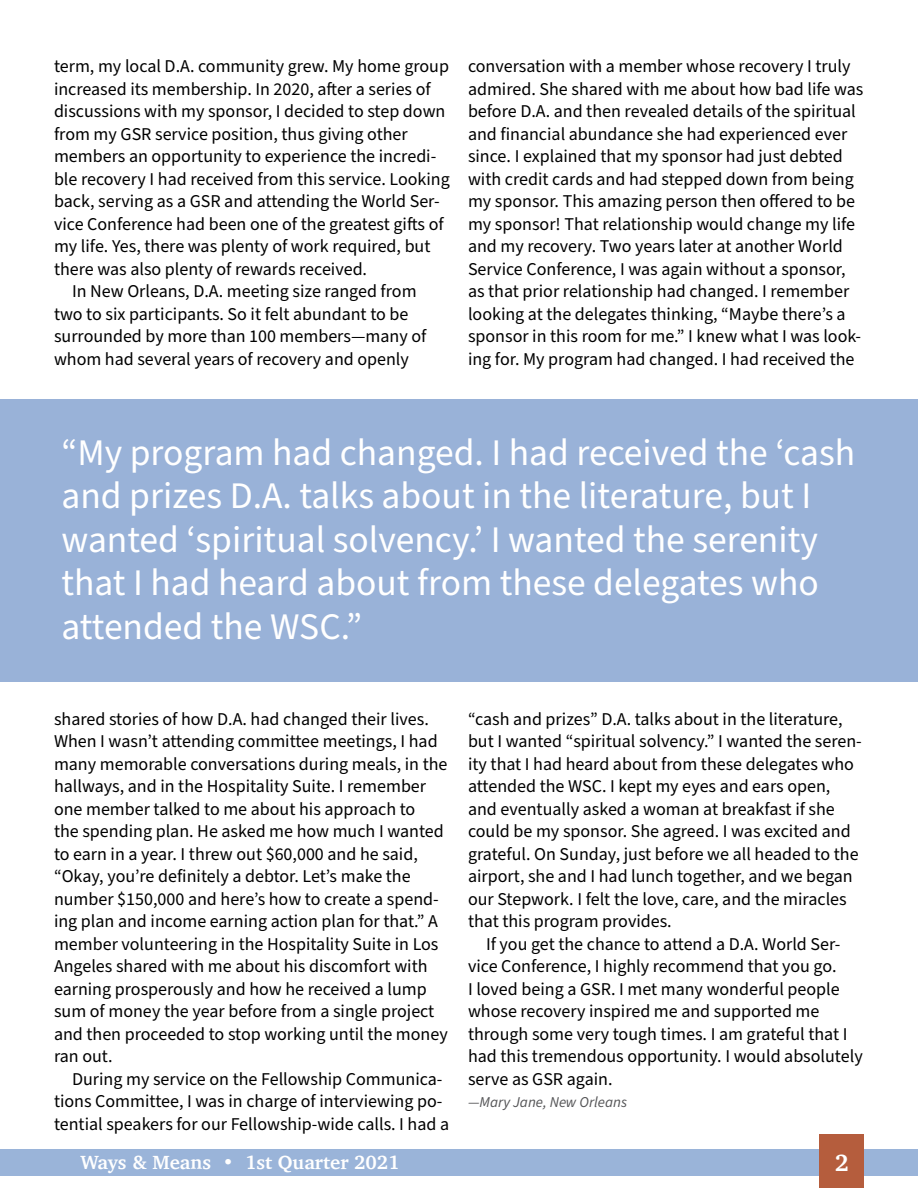
<style>
.page{position:relative;width:918px;height:1188px;background:#fff}
.page>*{position:absolute;margin:0;border:0;box-sizing:border-box;transform-origin:0 0}
.t1{font:37.5px/43.5px "Source Sans Pro";color:#fff}
.t2{font:700 24px "Charter";color:#fff}
.t3{font:700 19.5px "Charter";color:#fff}
.t4{font:18px/22.5px "Source Sans Pro";color:#000}
.t5{font:italic 15px "Source Sans Pro";color:#545456}
</style>
<div class="page">
<div style="left:0;top:1150px;width:918px;height:26px;background:#9ab4d9"></div>
<div style="left:819px;top:1134px;width:45px;height:54px;background:#b55d3d"></div>
<div style="left:0;top:399px;width:918px;height:283px;background:#99b2d8"></div>
<p class="t4" style="left:54px;top:56px;width:397px">term, my local D.A. community grew. My home group</p>
<p class="t4" style="left:54px;top:78px;width:378px">increased its membership. In 2020, after a series of</p>
<p class="t4" style="left:54px;top:101px;width:393px">discussions with my sponsor, I decided to step down</p>
<p class="t4" style="left:54px;top:123px;width:355px">from my GSR service position, thus giving other</p>
<p class="t4" style="left:54px;top:146px;width:384px">members an opportunity to experience the incredi-</p>
<p class="t4" style="left:54px;top:168px;width:397px">ble recovery I had received from this service. Looking</p>
<p class="t4" style="left:54px;top:191px;width:387px">back, serving as a GSR and attending the World Ser-</p>
<p class="t4" style="left:54px;top:213px;width:391px">vice Conference had been one of the greatest gifts of</p>
<p class="t4" style="left:54px;top:236px;width:378px">my life. Yes, there was plenty of work required, but</p>
<p class="t4" style="left:54px;top:258px;width:315px">there was also plenty of rewards received.</p>
<p class="t4" style="left:72px;top:281px;width:346px">In New Orleans, D.A. meeting size ranged from</p>
<p class="t4" style="left:54px;top:303px;width:356px">two to six participants. So it felt abundant to be</p>
<p class="t4" style="left:54px;top:326px;width:374px">surrounded by more than 100 members—many of</p>
<p class="t4" style="left:54px;top:348px;width:357px">whom had several years of recovery and openly</p>
<p class="t4" style="left:468px;top:56px;width:397px">conversation with a member whose recovery I truly admired. She shared with me about how bad life was before D.A. and then revealed details of the spiritual and financial abundance she had experienced ever since. I explained that my sponsor had just debted with credit cards and had stepped down from being my sponsor. This amazing person then offered to be my sponsor! That relationship would change my life and my recovery. Two years later at another World Service Conference, I was again without a sponsor, as that prior relationship had changed. I remember looking at the delegates thinking, “Maybe there’s a sponsor in this room for me.” I knew what I was look&shy;ing for. My program had changed. I had received the</p>
<h1 class="t1" style="left:62px;top:432px;width:795px">“My program had changed. I had received the ‘cash and prizes D.A. talks about in the literature, but I wanted ‘spiritual solvency.’ I wanted the serenity that I had heard about from these delegates who attended the WSC.”</h1>
<p class="t4" style="left:54px;top:708px;width:395px">shared stories of how D.A. had changed their lives.<br>When I wasn’t attending committee meetings, I had many memorable conversations during meals, in the hallways, and in the Hospitality Suite. I remember one member talked to me about his approach to<br>the spending plan. He asked me how much I wanted to earn in a year. I threw out $60,000 and he said, “Okay, you’re definitely a debtor. Let’s make the number $150,000 and here’s how to create a spend&shy;ing plan and income earning action plan for that.” A member volunteering in the Hospitality Suite in Los Angeles shared with me about his discomfort with earning prosperously and how he received a lump sum of money the year before from a single project and then proceeded to stop working until the money ran out.</p>
<p class="t4" style="left:54px;top:1068px;width:397px;text-indent:18px">During my service on the Fellowship Communica&shy;tions Committee, I was in charge of interviewing po&shy;tential speakers for our Fellowship-wide calls. I had a</p>
<p class="t4" style="left:468px;top:708px;width:395px">“cash and prizes” D.A. talks about in the literature, but I wanted “spiritual solvency.” I wanted the seren&shy;ity that I had heard about from these delegates who attended the WSC. I kept my eyes and ears open, and eventually asked a woman at breakfast if she could be my sponsor. She agreed. I was excited and grateful. On Sunday, just before we all headed to the airport, she and I had lunch together, and we began our Stepwork. I felt the love, care, and the miracles that this program provides.</p>
<p class="t4" style="left:468px;top:933px;width:396px;text-indent:18px">If you get the chance to attend a D.A. World Ser&shy;vice Conference, I highly recommend that you go.<br>I loved being a GSR. I met many wonderful people whose recovery inspired me and supported me through some very tough times. I am grateful that I had this tremendous opportunity. I would absolutely serve as GSR again.</p>
<p class="t5" style="left:468px;top:1092px;width:161px">—Mary Jane, New Orleans</p>
<p class="t3" style="left:81px;top:1145px;width:320px">Ways &amp; Means • 1st Quarter 2021</p>
<h2 class="t2" style="left:835px;top:1142px;width:15px">2</h2>
</div>
